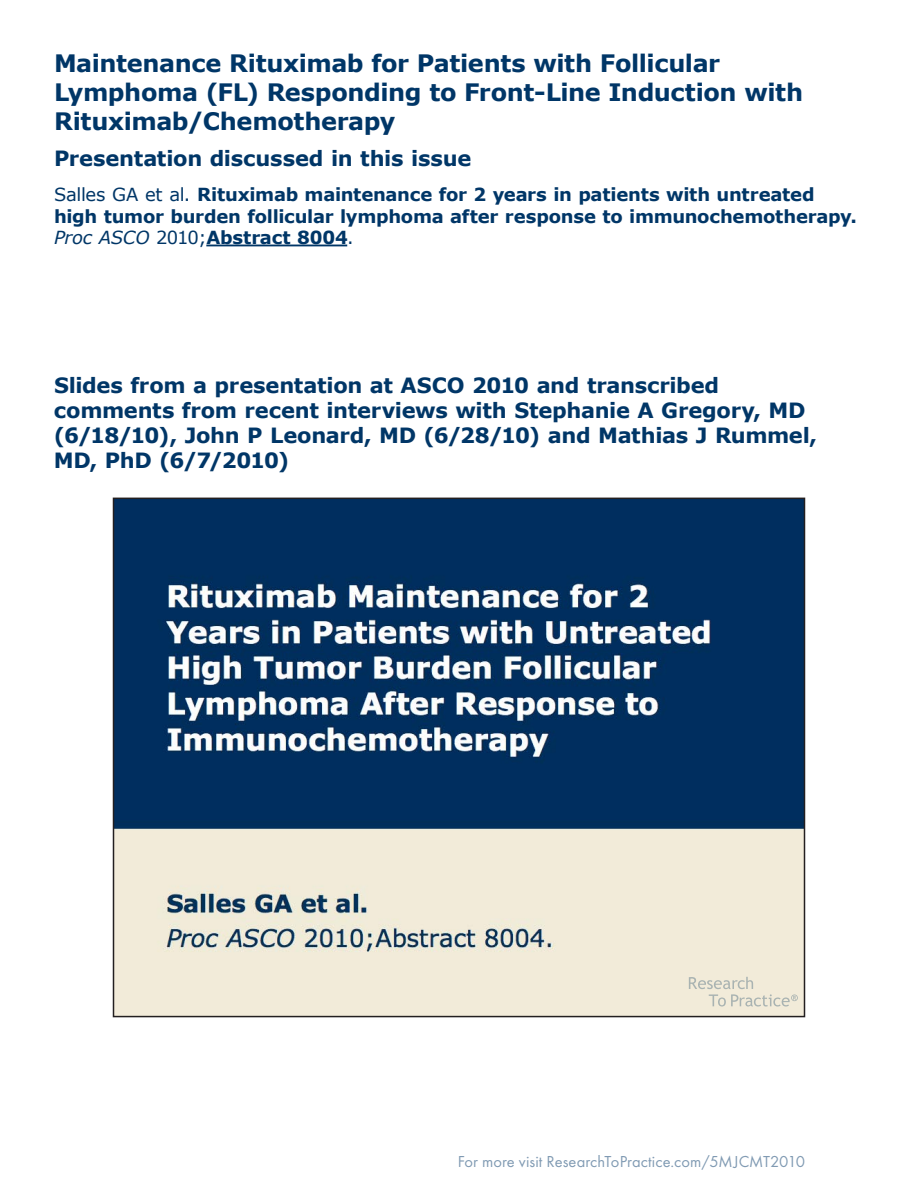
<style>
.page{position:relative;width:918px;height:1188px;background:#fff}
.page>*{position:absolute;margin:0;border:0;box-sizing:border-box;transform-origin:0 0}
.t1{font:700 24px/28.8px "Verdana";letter-spacing:-.015em;color:#003667}
.t2{font:700 21px/25.2px "Verdana";letter-spacing:-.015em;color:#003667}
.t3{font:700 18px/21.6px "Verdana";letter-spacing:-.015em;color:#003667}
.t4{font:16.5px "Futura T";letter-spacing:.005em;color:#003667}
.s1{font-weight:400}
.s2{font-weight:400;font-style:italic}
</style>
<div class="page">
<img style="left:116px;top:501px;width:686px;height:513px">
<div style="left:113px;top:498px;width:692px;height:519px;border:2px solid #231f20"></div>
<hr style="left:206px;top:245px;width:141px;height:1px;background:#003667">
<svg style="left:689px;top:977px;width:109px;height:30px;background:#e5e1d2"></svg>
<p class="t1" style="left:54px;top:49px;width:751px">Maintenance Rituximab for Patients with Follicular<br>Lymphoma (FL) Responding to Front-Line Induction with<br>Rituximab/Chemotherapy</p>
<p class="t2" style="left:54px;top:146px;width:419px">Presentation discussed in this issue</p>
<p class="t3" style="left:54px;top:184px;width:804px"><span class="s1">Salles GA et al.</span> Rituximab maintenance for 2 years in patients with untreated high tumor burden follicular lymphoma after response to immunochemotherapy.<br><span class="s2">Proc ASCO</span> <span class="s1">2010;</span>Abstract 8004<span class="s1">.</span></p>
<p class="t2" style="left:54px;top:372px;width:765px">Slides from a presentation at ASCO 2010 and transcribed comments from recent interviews with Stephanie A Gregory, MD (6/18/10), John P Leonard, MD (6/28/10) and Mathias J Rummel, MD, PhD (6/7/2010)</p>
<p class="t4" style="left:457px;top:1152px;width:349px">For more visit ResearchToPractice.com/5MJCMT2010</p>
</div>
